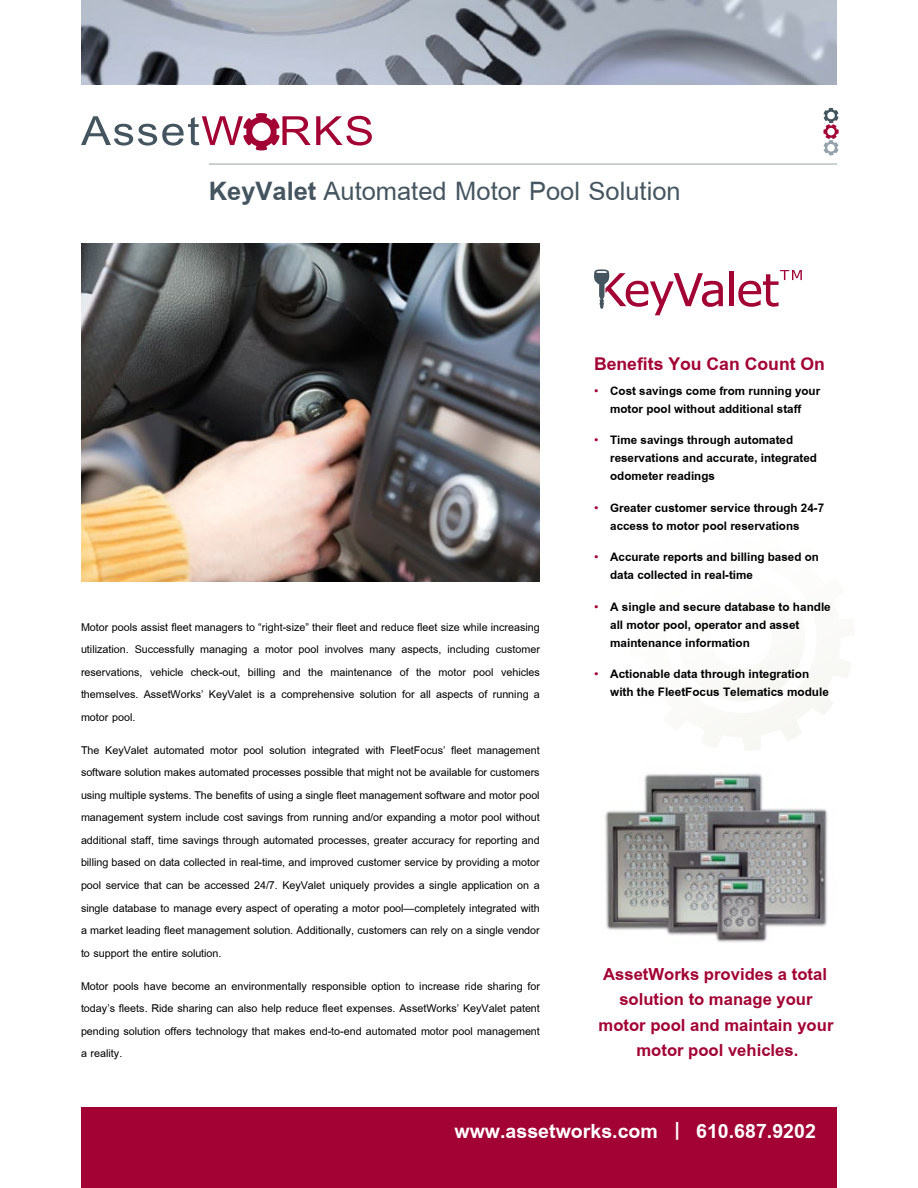
<style>
.page{position:relative;width:918px;height:1188px;background:#fff}
.page>*{position:absolute;margin:0;border:0;box-sizing:border-box;transform-origin:0 0}
.t1{font:39px "Browallia New";color:#455560}
.t2{font:700 30px "Browallia New";color:#fff}
.t3{font:700 27px "Browallia New";color:#a30234}
.t4{font:700 25.5px/25.5px "Browallia New";color:#a30234;text-align:center}
.t5{font:700 18px/18px "Browallia New";color:#000}
.t6{font:16.5px/22.5px "Browallia New";color:#000;text-align:justify}
.s1{font-weight:700}
.s2{font-weight:400;font-size:19.5px;color:#a30234}
</style>
<div class="page">
<svg style="left:715px;top:661px;width:132px;height:90px"></svg>
<div style="left:81px;top:1107px;width:756px;height:81px;background:#a30234"></div>
<img style="left:81px;top:0;width:756px;height:85px">
<svg style="left:81px;top:113px;width:291px;height:37px"></svg>
<hr style="left:209px;top:163px;width:628px;height:2px;background:#455560">
<svg style="left:823px;top:108px;width:16px;height:47px"></svg>
<div style="left:729px;top:272px;width:5px;height:34px;background:#a30234"></div>
<svg style="left:594px;top:269px;width:129px;height:46px"></svg>
<svg style="left:738px;top:270px;width:64px;height:37px"></svg>
<img style="left:81px;top:243px;width:459px;height:339px">
<img style="left:605px;top:773px;width:223px;height:170px">
<h1 class="t1" style="left:209px;top:166px;width:473px"><span class="s1">KeyValet</span> Automated Motor Pool Solution</h1>
<p class="t6" style="left:81px;top:615px;width:460px">Motor pools assist fleet managers to “right-size” their fleet and reduce fleet size while increasing utilization. Successfully managing a motor pool involves many aspects, including customer reservations, vehicle check-out, billing and the maintenance of the motor pool vehicles themselves. AssetWorks’ KeyValet is a comprehensive solution for all aspects of running a motor pool.</p>
<p class="t6" style="left:81px;top:739px;width:460px">The KeyValet automated motor pool solution integrated with FleetFocus’ fleet management software solution makes automated processes possible that might not be available for customers using multiple systems. The benefits of using a single fleet management software and motor pool management system include cost savings from running and/or expanding a motor pool without additional staff, time savings through automated processes, greater accuracy for reporting and billing based on data collected in real-time, and improved customer service by providing a motor pool service that can be accessed 24/7. KeyValet uniquely provides a single application on a single database to manage every aspect of operating a motor pool—completely integrated with a market leading fleet management solution. Additionally, customers can rely on a single vendor to support the entire solution.</p>
<p class="t6" style="left:81px;top:975px;width:460px">Motor pools have become an environmentally responsible option to increase ride sharing for today’s fleets. Ride sharing can also help reduce fleet expenses. AssetWorks’ KeyValet patent pending solution offers technology that makes end-to-end automated motor pool management a reality.</p>
<h3 class="t3" style="left:594px;top:347px;width:233px">Benefits You Can Count On</h3>
<p class="t5" style="left:594px;top:382px;width:228px;text-align:center"><span class="s2">•</span> Cost savings come from running your motor pool without additional staff</p>
<p class="t5" style="left:610px;top:431px;width:208px;text-indent:-16px"><span class="s2">•</span> Time savings through automated reservations and accurate, integrated odometer readings</p>
<p class="t5" style="left:594px;top:499px;width:232px;text-align:center"><span class="s2">•</span> Greater customer service through 24-7 access to motor pool reservations</p>
<p class="t5" style="left:610px;top:548px;width:210px;text-indent:-16px"><span class="s2">•</span> Accurate reports and billing based on data collected in real-time</p>
<p class="t5" style="left:610px;top:598px;width:222px;text-indent:-16px"><span class="s2">•</span> A single and secure database to handle all motor pool, operator and asset maintenance information</p>
<p class="t5" style="left:610px;top:665px;width:220px;text-indent:-16px"><span class="s2">•</span> Actionable data through integration with the FleetFocus Telematics module</p>
<h3 class="t4" style="left:599px;top:961px;width:237px">AssetWorks provides a total solution to manage your motor pool and maintain your motor pool vehicles.</h3>
<h2 class="t2" style="left:454px;top:1112px;width:363px">www.assetworks.com | 610.687.9202</h2>
</div>
